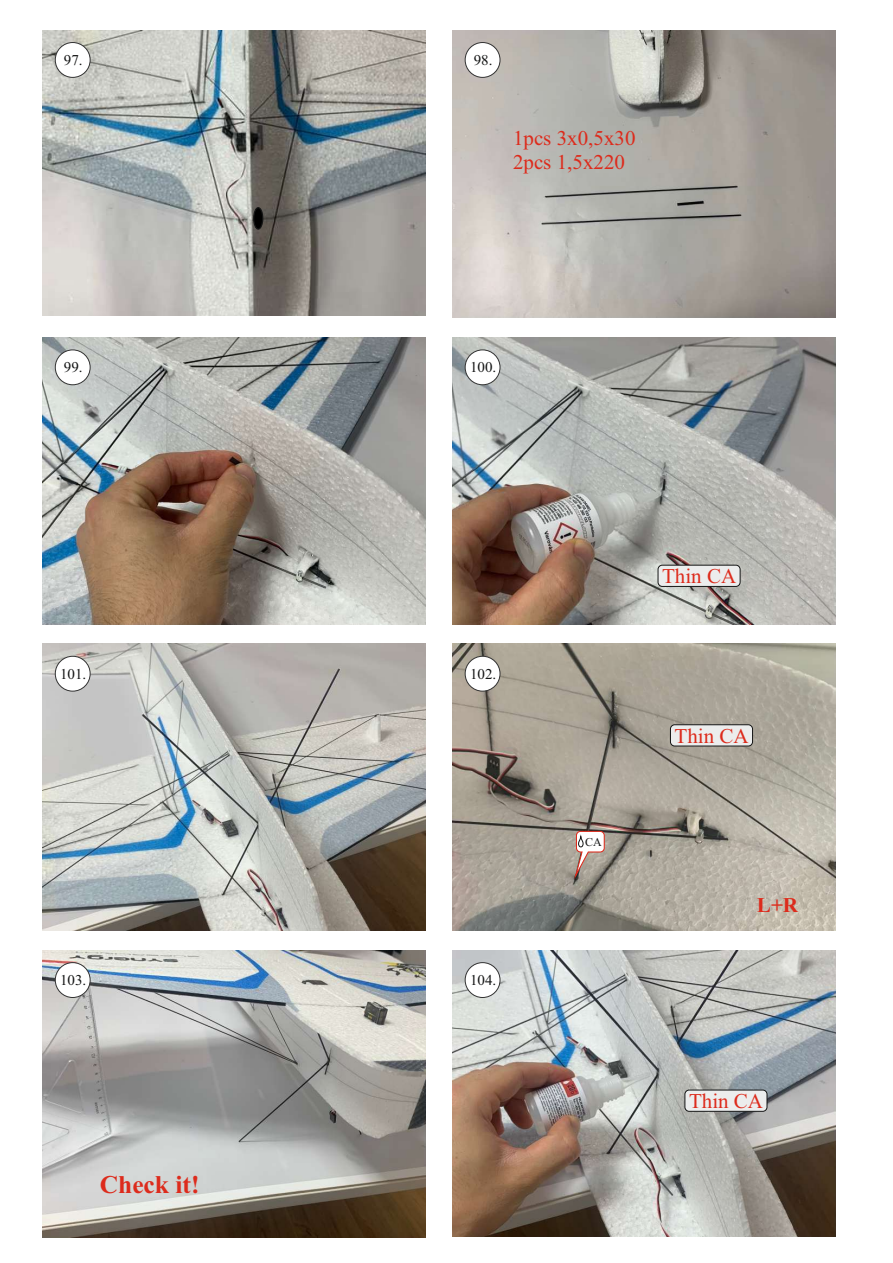
<style>
.page{position:relative;width:893px;height:1263px;background:#fff}
.page>*{position:absolute;margin:0;border:0;box-sizing:border-box;transform-origin:0 0}
.t1{font:700 25.5px "Times New Roman";color:#dd2b1c}
.t2{font:21px/23.2px "Times New Roman";color:#dd2b1c}
.t3{font:700 21px "Times New Roman";color:#dd2b1c}
.t4{font:15px "Times New Roman";color:#151616}
.t5{font:12px "Times New Roman";color:#151616}
</style>
<div class="page">
<img style="left:453px;top:950px;width:382px;height:287px">
<img style="left:43px;top:950px;width:383px;height:287px">
<img style="left:453px;top:644px;width:382px;height:287px">
<img style="left:43px;top:644px;width:383px;height:287px">
<img style="left:43px;top:338px;width:383px;height:287px">
<img style="left:453px;top:338px;width:382px;height:287px">
<img style="left:453px;top:30px;width:382px;height:287px">
<img style="left:43px;top:30px;width:383px;height:286px">
<div style="left:55px;top:42px;width:36px;height:36px;background:#fff;border:1px solid #323232;border-radius:50%"></div>
<div style="left:465px;top:42px;width:35px;height:36px;background:#fff;border:1px solid #323232;border-radius:50%"></div>
<div style="left:55px;top:349px;width:36px;height:36px;background:#fff;border:1px solid #323232;border-radius:50%"></div>
<div style="left:465px;top:349px;width:35px;height:36px;background:#fff;border:1px solid #323232;border-radius:50%"></div>
<div style="left:55px;top:656px;width:36px;height:35px;background:#fff;border:1px solid #323232;border-radius:50%"></div>
<div style="left:465px;top:656px;width:35px;height:35px;background:#fff;border:1px solid #323232;border-radius:50%"></div>
<div style="left:55px;top:962px;width:36px;height:36px;background:#fff;border:1px solid #323232;border-radius:50%"></div>
<div style="left:465px;top:962px;width:35px;height:36px;background:#fff;border:1px solid #323232;border-radius:50%"></div>
<div style="left:658px;top:565px;width:82px;height:22px;background:#eceded;border:1px solid #151616;border-radius:4px"></div>
<svg style="left:572px;top:830px;width:33px;height:54px"></svg>
<div style="left:670px;top:725px;width:83px;height:21px;background:#eceded;border:1px solid #151616;border-radius:4px"></div>
<div style="left:685px;top:1090px;width:82px;height:21px;background:#eceded;border:1px solid #151616;border-radius:4px"></div>
<div style="left:253px;top:207px;width:10px;height:23px;background:#000;border:1px solid #151616;border-radius:50%"></div>
<p class="t4" style="left:64px;top:55px;width:20px">97.</p>
<p class="t4" style="left:474px;top:55px;width:20px">98.</p>
<p class="t2" style="left:513px;top:129px;width:124px">1pcs 3x0,5x30<br>2pcs 1,5x220</p>
<p class="t4" style="left:64px;top:362px;width:20px">99.</p>
<p class="t4" style="left:470px;top:362px;width:28px">100.</p>
<p class="t4" style="left:60px;top:668px;width:28px">101.</p>
<p class="t4" style="left:470px;top:668px;width:28px">102.</p>
<p class="t4" style="left:60px;top:975px;width:28px">103.</p>
<p class="t4" style="left:470px;top:975px;width:28px">104.</p>
<p class="t1" style="left:100px;top:1176px;width:101px">Check it!</p>
<p class="t5" style="left:585px;top:837px;width:18px">CA</p>
<p class="t2" style="left:662px;top:566px;width:76px">Thin CA</p>
<p class="t2" style="left:675px;top:726px;width:76px">Thin CA</p>
<p class="t3" style="left:757px;top:898px;width:43px">L+R</p>
<p class="t2" style="left:689px;top:1091px;width:76px">Thin CA</p>
</div>
